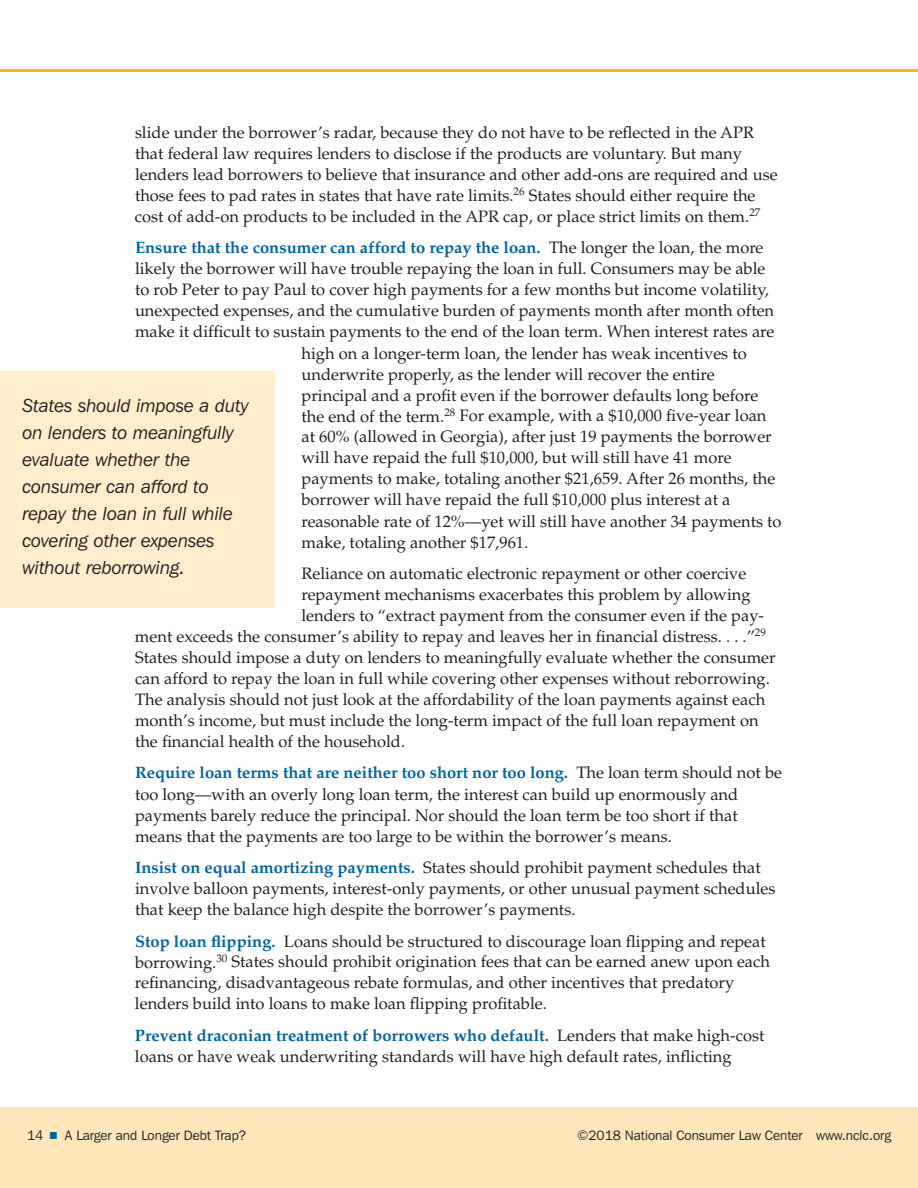
<style>
.page{position:relative;width:918px;height:1188px;background:#fff}
.page>*{position:absolute;margin:0;border:0;box-sizing:border-box;transform-origin:0 0}
.t1{font:italic 18.75px/27px "Franklin Gothic IT Cby BT";color:#231f20}
.t2{font:16.5px/21px "Palatino LT Std";color:#231f20}
.t3{font:700 16.5px "Palatino LT Std";color:#00649d}
.t4{font:13.5px "Franklin Gothic IT Cby BT";color:#231f20}
.s1{font-weight:400;color:#231f20}
.s2{font-weight:700;color:#00649d}
</style>
<div class="page">
<div style="left:0;top:1107px;width:918px;height:81px;background:#ffe7b9"></div>
<hr style="left:0;top:69px;width:918px;height:3px;background:#fdb913">
<div style="left:0;top:371px;width:274px;height:237px;background:#ffedce"></div>
<p class="t2" style="left:135px;top:122px;width:644px">slide under the borrower’s radar, because they do not have to be reflected in the APR that federal law requires lenders to disclose if the products are voluntary. But many lenders lead borrowers to believe that insurance and other add-ons are required and use those fees to pad rates in states that have rate limits.<sup>26</sup> States should either require the cost of add-on products to be included in the APR cap, or place strict limits on them.<sup>27</sup></p>
<p class="t3" style="left:135px;top:238px;width:630px">Ensure that the consumer can afford to repay the loan. <span class="s1">The longer the loan, the more</span></p>
<p class="t2" style="left:135px;top:259px;width:632px">likely the borrower will have trouble repaying the loan in full. Consumers may be able</p>
<p class="t2" style="left:135px;top:280px;width:635px">to rob Peter to pay Paul to cover high payments for a few months but income volatility,</p>
<p class="t2" style="left:135px;top:301px;width:641px">unexpected expenses, and the cumulative burden of payments month after month often</p>
<p class="t2" style="left:135px;top:322px;width:641px">make it difficult to sustain payments to the end of the loan term. When interest rates are</p>
<p class="t2" style="left:302px;top:343px;width:447px">high on a longer-term loan, the lender has weak incentives to</p>
<p class="t2" style="left:302px;top:364px;width:415px">underwrite properly, as the lender will recover the entire</p>
<p class="t2" style="left:302px;top:385px;width:458px">principal and a profit even if the borrower defaults long before</p>
<p class="t2" style="left:302px;top:406px;width:467px">the end of the term.<sup>28</sup> For example, with a $10,000 five-year loan</p>
<p class="t2" style="left:301px;top:427px;width:472px">at 60% (allowed in Georgia), after just 19 payments the borrower</p>
<p class="t2" style="left:301px;top:448px;width:432px">will have repaid the full $10,000, but will still have 41 more</p>
<p class="t2" style="left:301px;top:469px;width:475px">payments to make, totaling another $21,659. After 26 months, the</p>
<p class="t2" style="left:301px;top:490px;width:431px">borrower will have repaid the full $10,000 plus interest at a</p>
<p class="t2" style="left:301px;top:511px;width:482px">reasonable rate of 12%—yet will still have another 34 payments to</p>
<p class="t2" style="left:301px;top:532px;width:228px">make, totaling another $17,961.</p>
<p class="t2" style="left:301px;top:563px;width:446px">Reliance on automatic electronic repayment or other coercive</p>
<p class="t2" style="left:301px;top:584px;width:451px">repayment mechanisms exacerbates this problem by allowing</p>
<p class="t2" style="left:301px;top:605px;width:464px">lenders to “extract payment from the consumer even if the pay-</p>
<p class="t2" style="left:135px;top:626px;width:633px">ment exceeds the consumer’s ability to repay and leaves her in financial distress. . . .”<sup>29</sup></p>
<p class="t2" style="left:135px;top:647px;width:642px">States should impose a duty on lenders to meaningfully evaluate whether the consumer</p>
<p class="t2" style="left:135px;top:668px;width:636px">can afford to repay the loan in full while covering other expenses without reborrowing.</p>
<p class="t2" style="left:135px;top:689px;width:632px">The analysis should not just look at the affordability of the loan payments against each</p>
<p class="t2" style="left:135px;top:710px;width:625px">month’s income, but must include the long-term impact of the full loan repayment on</p>
<p class="t2" style="left:135px;top:731px;width:272px">the financial health of the household.</p>
<p class="t2" style="left:135px;top:763px;width:649px"><span class="s2">Require loan terms that are neither too short nor too long.</span> The loan term should not be too long—with an overly long loan term, the interest can build up enormously and payments barely reduce the principal. Nor should the loan term be too short if that means that the payments are too large to be within the borrower’s means.</p>
<p class="t2" style="left:135px;top:857px;width:642px"><span class="s2">Insist on equal amortizing payments.</span> States should prohibit payment schedules that involve balloon payments, interest-only payments, or other unusual payment schedules that keep the balance high despite the borrower’s payments.</p>
<p class="t2" style="left:135px;top:931px;width:637px"><span class="s2">Stop loan flipping.</span> Loans should be structured to discourage loan flipping and repeat borrowing.<sup>30</sup> States should prohibit origination fees that can be earned anew upon each refinancing, disadvantageous rebate formulas, and other incentives that predatory lenders build into loans to make loan flipping profitable.</p>
<p class="t2" style="left:135px;top:1025px;width:631px"><span class="s2">Prevent draconian treatment of borrowers who default.</span> Lenders that make high-cost loans or have weak underwriting standards will have high default rates, inflicting</p>
<p class="t1" style="left:22px;top:392px;width:228px">States should impose a duty on lenders to meaningfully evaluate whether the consumer can afford to repay the loan in full while covering other expenses without reborrowing.</p>
<p class="t4" style="left:27px;top:1127px;width:18px">14</p>
<p class="t4" style="left:65px;top:1127px;width:183px">A Larger and Longer Debt Trap?</p>
<p class="t4" style="left:577px;top:1127px;width:315px">©2018 National Consumer Law Center www.nclc.org</p>
</div>
